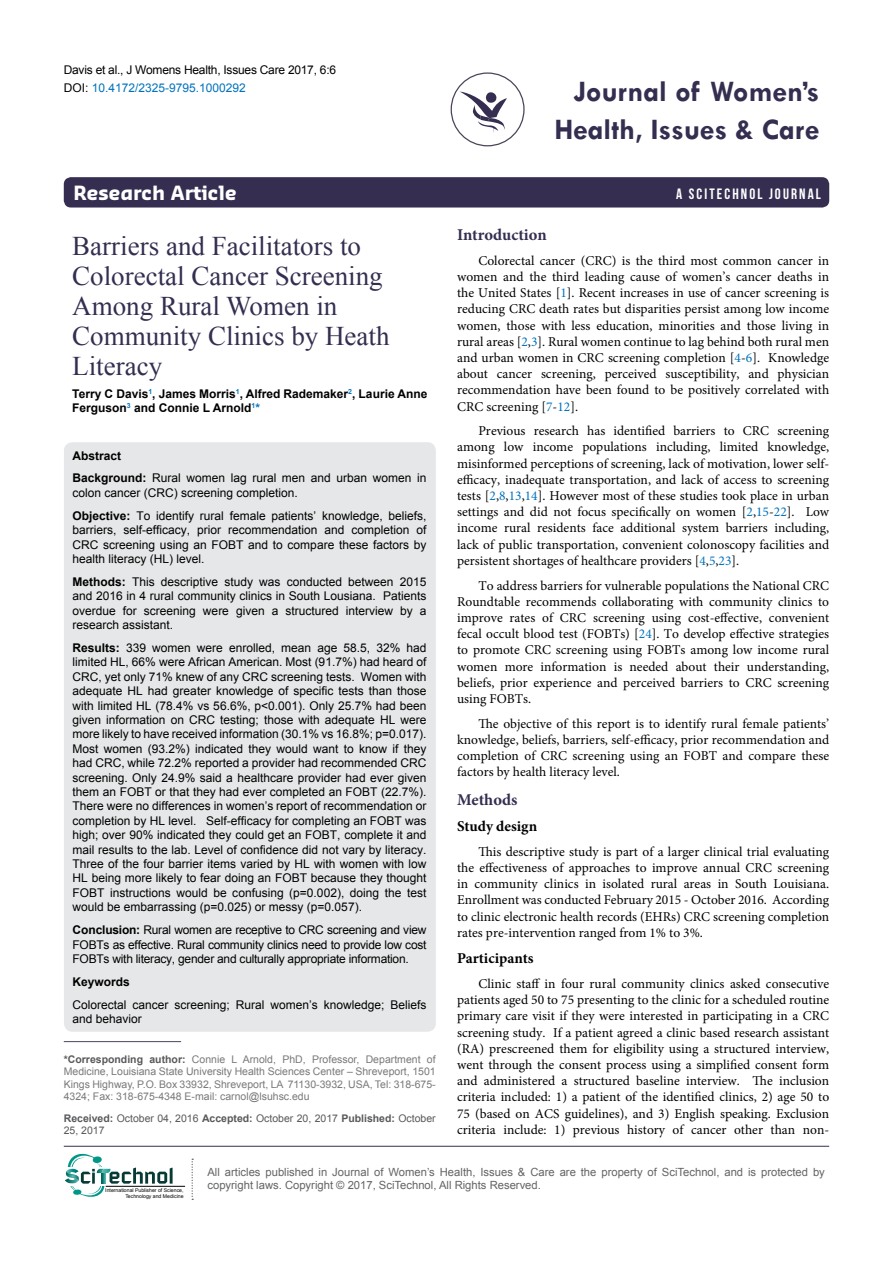
<style>
.page{position:relative;width:893px;height:1263px;background:#fff}
.page>*{position:absolute;margin:0;border:0;box-sizing:border-box;transform-origin:0 0}
.t1{font:700 30px/37.5px "Tw Cen";color:#352e51;text-align:right}
.t2{font:27px/30px "Times New Roman";color:#352e51}
.t3{font:700 19.2px "Sansa";color:#fff}
.t4{font:700 16.5px "Minion Pro";color:#352e51}
.t5{font:700 15px "Minion Pro";color:#000}
.t6{font:15px "Bebas Neue";letter-spacing:.14em;color:#fff}
.t7{font:13.5px/16.2px "Minion Pro";color:#000;text-align:justify}
.t8{font:12px/14.4px "Arial";color:#000;text-align:justify}
.t9{font:700 12px/14.4px "Arial";color:#000}
.t10{font:12px/18px "Arial";letter-spacing:-.02em;color:#000}
.t11{font:11.25px/13.5px "Arial";color:#636466}
.t12{font:10.5px/12.6px "Arial";color:#79797b;text-align:justify}
.t13{font:10.5px/12.6px "Arial";color:#58595b}
.t14{font:5.1px/6.1px "Arial";color:#000;text-align:right}
.s1{color:#0072bc}
.s2{font-weight:700}
.s3{font-weight:700;color:#58595b}
</style>
<div class="page">
<div style="left:64px;top:177px;width:765px;height:30px;background:#352e51;border-radius:7px"></div>
<hr style="left:64px;top:1146px;width:765px;height:1px;background:#352e51">
<svg style="left:459px;top:91px;width:48px;height:43px"></svg>
<div style="left:451px;top:72px;width:74px;height:74px;border:1px solid #4c4458;border-radius:50%"></div>
<hr style="left:106px;top:1186px;width:79px;height:1px;background:#000">
<svg style="left:192px;top:1158px;width:1px;height:42px"></svg>
<svg style="left:65px;top:1154px;width:108px;height:43px"></svg>
<div style="left:64px;top:442px;width:372px;height:590px;background:#e6e7e8;border-radius:9px"></div>
<hr style="left:64px;top:1041px;width:117px;height:1px;background:#4c4458">
<p class="t10" style="left:64px;top:61px;width:274px">Davis et al., J Womens Health, Issues Care 2017, 6:6<br>DOI: <span class="s1">10.4172/2325-9795.1000292</span></p>
<h1 class="t1" style="left:554px;top:72px;width:267px">Journal of Women’s<br>Health, Issues &amp; Care</h1>
<h3 class="t3" style="left:74px;top:181px;width:165px">Research Article</h3>
<p class="t6" style="left:676px;top:186px;width:146px">A SCITECHNOL JOURNAL</p>
<h2 class="t2" style="left:72px;top:231px;width:319px">Barriers and Facilitators to<br>Colorectal Cancer Screening<br>Among Rural Women in<br>Community Clinics by Heath<br>Literacy</h2>
<p class="t9" style="left:72px;top:387px;width:357px">Terry C Davis<sup>1</sup>, James Morris<sup>1</sup>, Alfred Rademaker<sup>2</sup>, Laurie Anne<br>Ferguson<sup>3</sup> and Connie L Arnold<sup>1</sup><span class="s1">*</span></p>
<p class="t8" style="left:73px;top:444px;width:355px;line-height:23px"><span class="s2">Abstract<br>Background:</span> Rural women lag rural men and urban women in</p>
<p class="t8" style="left:73px;top:481px;width:355px;line-height:23px">colon cancer (CRC) screening completion.<br><span class="s2">Objective:</span> To identify rural female patients’ knowledge, beliefs,</p>
<p class="t8" style="left:73px;top:523px;width:355px">barriers, self-efficacy, prior recommendation and completion of CRC screening using an FOBT and to compare these factors by health literacy (HL) level.</p>
<p class="t8" style="left:73px;top:575px;width:355px"><span class="s2">Methods:</span> This descriptive study was conducted between 2015 and 2016 in 4 rural community clinics in South Lousiana. Patients overdue for screening were given a structured interview by a research assistant.</p>
<p class="t8" style="left:73px;top:641px;width:356px"><span class="s2">Results:</span> 339 women were enrolled, mean age 58.5, 32% had limited HL, 66% were African American. Most (91.7%) had heard of CRC, yet only 71% knew of any CRC screening tests. Women with adequate HL had greater knowledge of specific tests than those with limited HL (78.4% vs 56.6%, p&lt;0.001). Only 25.7% had been given information on CRC testing; those with adequate HL were more likely to have received information (30.1% vs 16.8%; p=0.017).<br>Most women (93.2%) indicated they would want to know if they had CRC, while 72.2% reported a provider had recommended CRC screening. Only 24.9% said a healthcare provider had ever given them an FOBT or that they had ever completed an FOBT (22.7%).<br>There were no differences in women’s report of recommendation or completion by HL level. Self-efficacy for completing an FOBT was high; over 90% indicated they could get an FOBT, complete it and mail results to the lab. Level of confidence did not vary by literacy.<br>Three of the four barrier items varied by HL with women with low HL being more likely to fear doing an FOBT because they thought FOBT instructions would be confusing (p=0.002), doing the test would be embarrassing (p=0.025) or messy (p=0.057).</p>
<p class="t8" style="left:73px;top:923px;width:355px"><span class="s2">Conclusion:</span> Rural women are receptive to CRC screening and view FOBTs as effective. Rural community clinics need to provide low cost FOBTs with literacy, gender and culturally appropriate information.</p>
<p class="t9" style="left:73px;top:975px;width:59px">Keywords</p>
<p class="t8" style="left:73px;top:997px;width:355px">Colorectal cancer screening; Rural women’s knowledge; Beliefs and behavior</p>
<p class="t12" style="left:64px;top:1053px;width:373px"><span class="s3">*Corresponding author:</span> Connie L Arnold, PhD, Professor, Department of Medicine, Louisiana State University Health Sciences Center – Shreveport, 1501<br>Kings Highway, P.O. Box 33932, Shreveport, LA 71130-3932, USA, Tel: 318-675- 4324; Fax: 318-675-4348 E-mail: carnol@lsuhsc.edu</p>
<p class="t13" style="left:64px;top:1112px;width:373px"><span class="s2">Received:</span> October 04, 2016 <span class="s2">Accepted:</span> October 20, 2017 <span class="s2">Published:</span> October<br>25, 2017</p>
<p class="t4" style="left:457px;top:223px;width:91px">Introduction</p>
<p class="t7" style="left:457px;top:252px;width:374px;text-indent:21px">Colorectal cancer (CRC) is the third most common cancer in women and the third leading cause of women’s cancer deaths in the United States [<span class="s1">1</span>]. Recent increases in use of cancer screening is reducing CRC death rates but disparities persist among low income women, those with less education, minorities and those living in rural areas [<span class="s1">2</span>,<span class="s1">3</span>]. Rural women continue to lag behind both rural men and urban women in CRC screening completion [<span class="s1">4</span>-<span class="s1">6</span>]. Knowledge about cancer screening, perceived susceptibility, and physician recommendation have been found to be positively correlated with CRC screening [<span class="s1">7</span>-<span class="s1">12</span>].</p>
<p class="t7" style="left:457px;top:423px;width:374px;text-indent:21px">Previous research has identified barriers to CRC screening among low income populations including, limited knowledge, misinformed perceptions of screening, lack of motivation, lower self&shy;efficacy, inadequate transportation, and lack of access to screening tests [<span class="s1">2</span>,<span class="s1">8</span>,<span class="s1">13</span>,<span class="s1">14</span>]. However most of these studies took place in urban settings and did not focus specifically on women [<span class="s1">2</span>,<span class="s1">15</span>-<span class="s1">22</span>]. Low income rural residents face additional system barriers including, lack of public transportation, convenient colonoscopy facilities and persistent shortages of healthcare providers [<span class="s1">4</span>,<span class="s1">5</span>,<span class="s1">23</span>].</p>
<p class="t7" style="left:457px;top:577px;width:374px;text-indent:21px">To address barriers for vulnerable populations the National CRC Roundtable recommends collaborating with community clinics to improve rates of CRC screening using cost-effective, convenient fecal occult blood test (FOBTs) [<span class="s1">24</span>]. To develop effective strategies to promote CRC screening using FOBTs among low income rural women more information is needed about their understanding, beliefs, prior experience and perceived barriers to CRC screening using FOBTs.</p>
<p class="t7" style="left:457px;top:715px;width:374px;text-indent:21px">The objective of this report is to identify rural female patients’ knowledge, beliefs, barriers, self-efficacy, prior recommendation and completion of CRC screening using an FOBT and compare these factors by health literacy level.</p>
<p class="t4" style="left:457px;top:788px;width:62px">Methods</p>
<p class="t5" style="left:457px;top:816px;width:82px">Study design</p>
<p class="t7" style="left:457px;top:843px;width:374px;text-indent:21px">This descriptive study is part of a larger clinical trial evaluating the effectiveness of approaches to improve annual CRC screening in community clinics in isolated rural areas in South Louisiana.<br>Enrollment was conducted February 2015 - October 2016. According to clinic electronic health records (EHRs) CRC screening completion rates pre-intervention ranged from 1% to 3%.</p>
<p class="t5" style="left:457px;top:948px;width:78px">Participants</p>
<p class="t7" style="left:457px;top:976px;width:374px;text-indent:21px">Clinic staff in four rural community clinics asked consecutive patients aged 50 to 75 presenting to the clinic for a scheduled routine primary care visit if they were interested in participating in a CRC screening study. If a patient agreed a clinic based research assistant (RA) prescreened them for eligibility using a structured interview, went through the consent process using a simplified consent form and administered a structured baseline interview. The inclusion criteria included: 1) a patient of the identified clinics, 2) age 50 to 75 (based on ACS guidelines), and 3) English speaking. Exclusion criteria include: 1) previous history of cancer other than non-</p>
<p class="t14" style="left:105px;top:1187px;width:80px">International Publisher of Science,<br>Technology and Medicine</p>
<p class="t11" style="left:207px;top:1165px;width:619px">All articles published in Journal of Women’s Health, Issues &amp; Care are the property of SciTechnol, and is protected by copyright laws. Copyright © 2017, SciTechnol, All Rights Reserved.</p>
</div>
